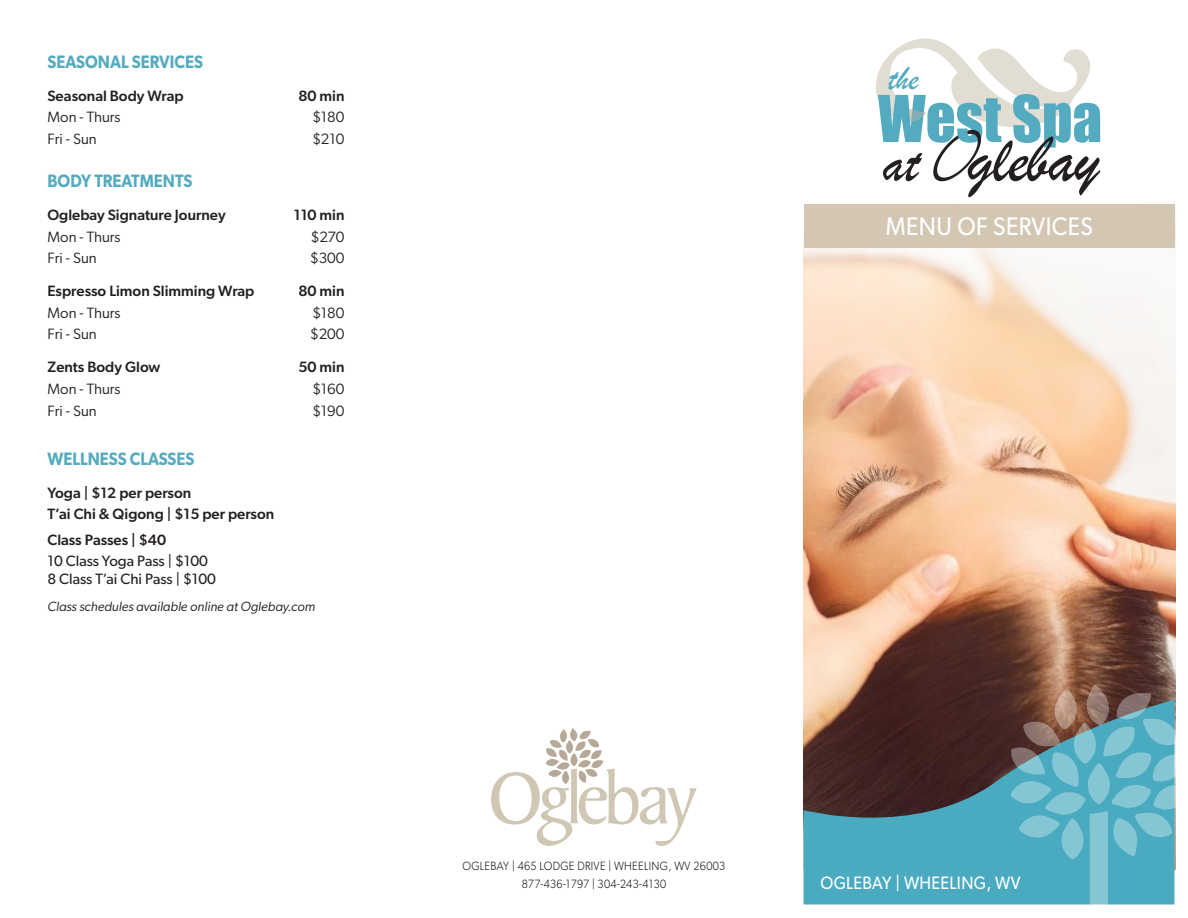
<style>
.page{position:relative;width:1188px;height:918px;background:#fff}
.page>*{position:absolute;margin:0;border:0;box-sizing:border-box;transform-origin:0 0}
.t1{font:67.95px "Brush Script";color:#231f20}
.t2{font:59.55px "Impact";color:#54aabf}
.t3{font:34.2px "Brush Script";color:#54aabf}
.t4{font:25.5px "Gibson";letter-spacing:.02em;color:#fff;scale:.91 1}
.t5{font:600 18px "Gibson";color:#54aabf;scale:.9 1}
.t6{font:18px "Gibson";letter-spacing:.02em;color:#fff;scale:.91 1}
.t7{font:500 15px "Gibson";color:#231f20}
.t8{font:15px "Gibson";color:#231f20}
.t9{font:15px "Gibson";color:#231f20}
.t10{font:italic 13.5px "Gibson";color:#231f20}
.t11{font:300 12px "Gibson";letter-spacing:.03em;color:#040503;scale:.91 1}
.s1{color:#84aeb3}
.s2{font-size:54.9px}
</style>
<div class="page">
<img style="left:804px;top:204px;width:371px;height:496px">
<svg style="left:876px;top:38px;width:214px;height:144px"></svg>
<svg style="left:804px;top:700px;width:206px;height:204px;background:#4a676f"></svg>
<div style="left:804px;top:204px;width:370px;height:43px;background:#d3c7b4"></div>
<svg style="left:1010px;top:684px;width:166px;height:221px;background:#67a1ad"></svg>
<svg style="left:491px;top:728px;width:206px;height:118px"></svg>
<p class="t5" style="left:48px;top:51px;width:174px">SEASONAL SERVICES</p>
<p class="t7" style="left:48px;top:87px;width:138px">Seasonal Body Wrap</p>
<p class="t7" style="left:298px;top:87px;width:48px">80 min</p>
<p class="t8" style="left:48px;top:108px;width:74px">Mon - Thurs</p>
<p class="t8" style="left:312px;top:108px;width:34px">$180</p>
<p class="t8" style="left:48px;top:130px;width:51px">Fri - Sun</p>
<p class="t8" style="left:312px;top:130px;width:34px">$210</p>
<p class="t5" style="left:48px;top:170px;width:162px">BODY TREATMENTS</p>
<p class="t7" style="left:48px;top:206px;width:180px">Oglebay Signature Journey</p>
<p class="t7" style="left:294px;top:206px;width:52px">110 min</p>
<p class="t8" style="left:48px;top:227px;width:74px">Mon - Thurs</p>
<p class="t8" style="left:311px;top:227px;width:35px">$270</p>
<p class="t8" style="left:48px;top:249px;width:51px">Fri - Sun</p>
<p class="t8" style="left:310px;top:249px;width:36px">$300</p>
<p class="t7" style="left:48px;top:282px;width:208px">Espresso Limon Slimming Wrap</p>
<p class="t7" style="left:298px;top:282px;width:48px">80 min</p>
<p class="t8" style="left:48px;top:304px;width:74px">Mon - Thurs</p>
<p class="t8" style="left:312px;top:304px;width:34px">$180</p>
<p class="t8" style="left:48px;top:325px;width:51px">Fri - Sun</p>
<p class="t8" style="left:310px;top:325px;width:36px">$200</p>
<p class="t7" style="left:48px;top:358px;width:114px">Zents Body Glow</p>
<p class="t7" style="left:298px;top:358px;width:48px">50 min</p>
<p class="t8" style="left:48px;top:380px;width:74px">Mon - Thurs</p>
<p class="t8" style="left:312px;top:380px;width:34px">$160</p>
<p class="t8" style="left:48px;top:401px;width:51px">Fri - Sun</p>
<p class="t8" style="left:312px;top:401px;width:34px">$190</p>
<p class="t5" style="left:48px;top:448px;width:165px">WELLNESS CLASSES</p>
<p class="t7" style="left:48px;top:484px;width:145px">Yoga | $12 per person</p>
<p class="t7" style="left:48px;top:505px;width:228px">T’ai Chi &amp; Qigong | $15 per person</p>
<p class="t7" style="left:48px;top:531px;width:120px">Class Passes | $40</p>
<p class="t9" style="left:48px;top:551px;width:162px">10 Class Yoga Pass | $100</p>
<p class="t9" style="left:48px;top:569px;width:170px">8 Class T’ai Chi Pass | $100</p>
<p class="t10" style="left:48px;top:598px;width:269px">Class schedules available online at Oglebay.com</p>
<p class="t3" style="left:888px;top:58px;width:32px">the</p>
<p class="t2" style="left:878px;top:73px;width:226px"><span class="s1">W</span>est Spa</p>
<p class="t1" style="left:883px;top:118px;width:218px"><span class="s2">at</span> glebay</p>
<p class="t4" style="left:886px;top:210px;width:229px">MENU OF SERVICES</p>
<p class="t11" style="left:463px;top:859px;width:290px">OGLEBAY | 465 LODGE DRIVE | WHEELING, WV 26003</p>
<p class="t11" style="left:522px;top:877px;width:160px">877-436-1797 | 304-243-4130</p>
<p class="t6" style="left:820px;top:872px;width:221px">OGLEBAY | WHEELING, WV</p>
</div>
